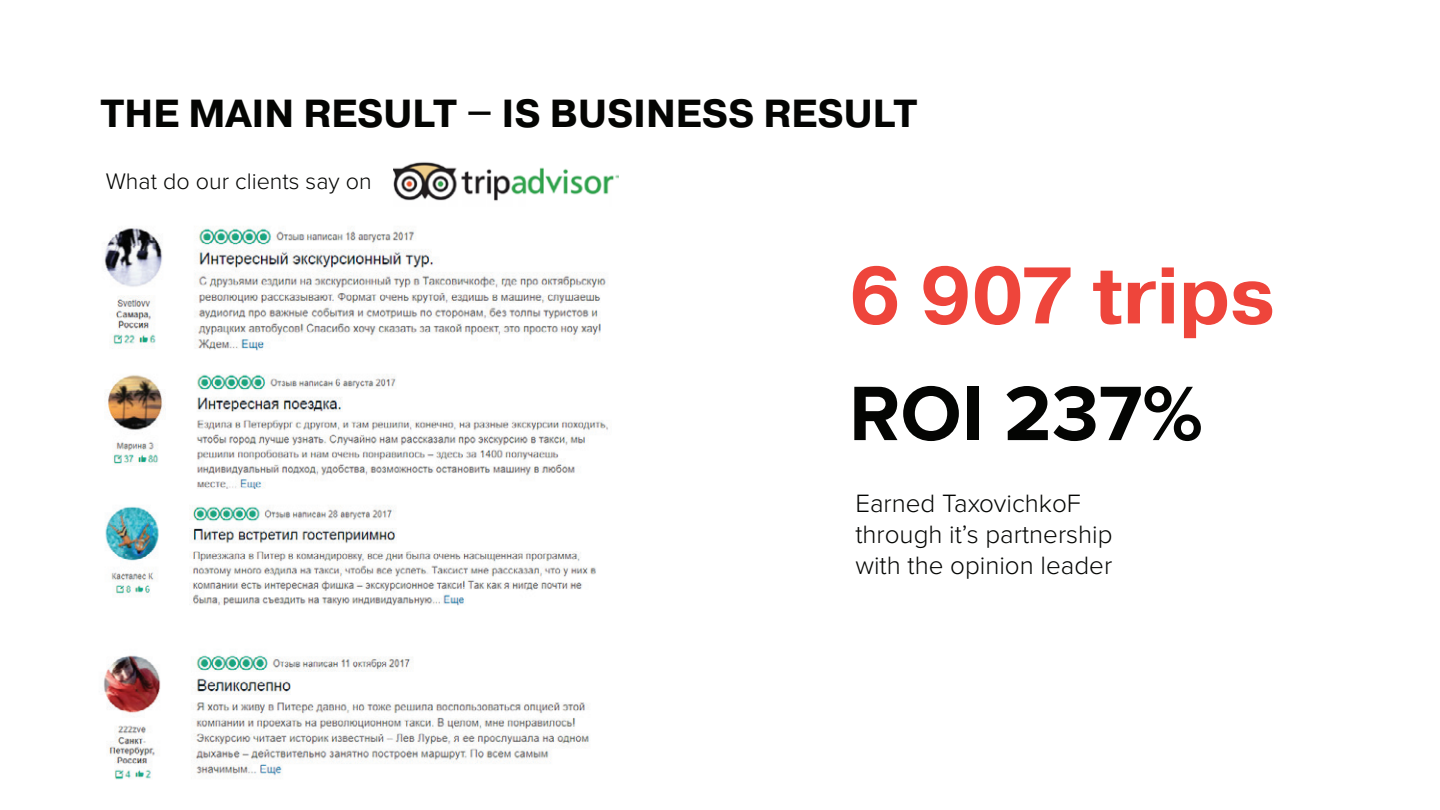
<style>
.page{position:relative;width:1440px;height:810px;background:#fff}
.page>*{position:absolute;margin:0;border:0;box-sizing:border-box;transform-origin:0 0}
.t1{font:700 80px "Pragmatica";color:#ee453b}
.t2{font:700 80px "Proxima Nova";color:#040503}
.t3{font:700 39px "Pragmatica";color:#040503}
.t4{font:300 26px/31.2px "Proxima Nova";color:#040503}
.t5{font:300 23.4px "Proxima Nova";color:#040503}
</style>
<div class="page">
<img style="left:393px;top:162px;width:225px;height:39px">
<img style="left:103px;top:655px;width:486px;height:125px">
<img style="left:105px;top:506px;width:491px;height:100px">
<img style="left:104px;top:228px;width:502px;height:123px">
<img style="left:108px;top:374px;width:500px;height:114px">
<h2 class="t3" style="left:100px;top:88px;width:819px">THE MAIN RESULT ‒ IS BUSINESS RESULT</h2>
<p class="t5" style="left:106px;top:168px;width:267px">What do our clients say on</p>
<h1 class="t1" style="left:849px;top:244px;width:427px">6 907 trips</h1>
<h1 class="t2" style="left:849px;top:367px;width:355px">ROI 237%</h1>
<p class="t4" style="left:855px;top:488px;width:259px">Earned TaxovichkoF through it’s partnership with the opinion leader</p>
</div>
